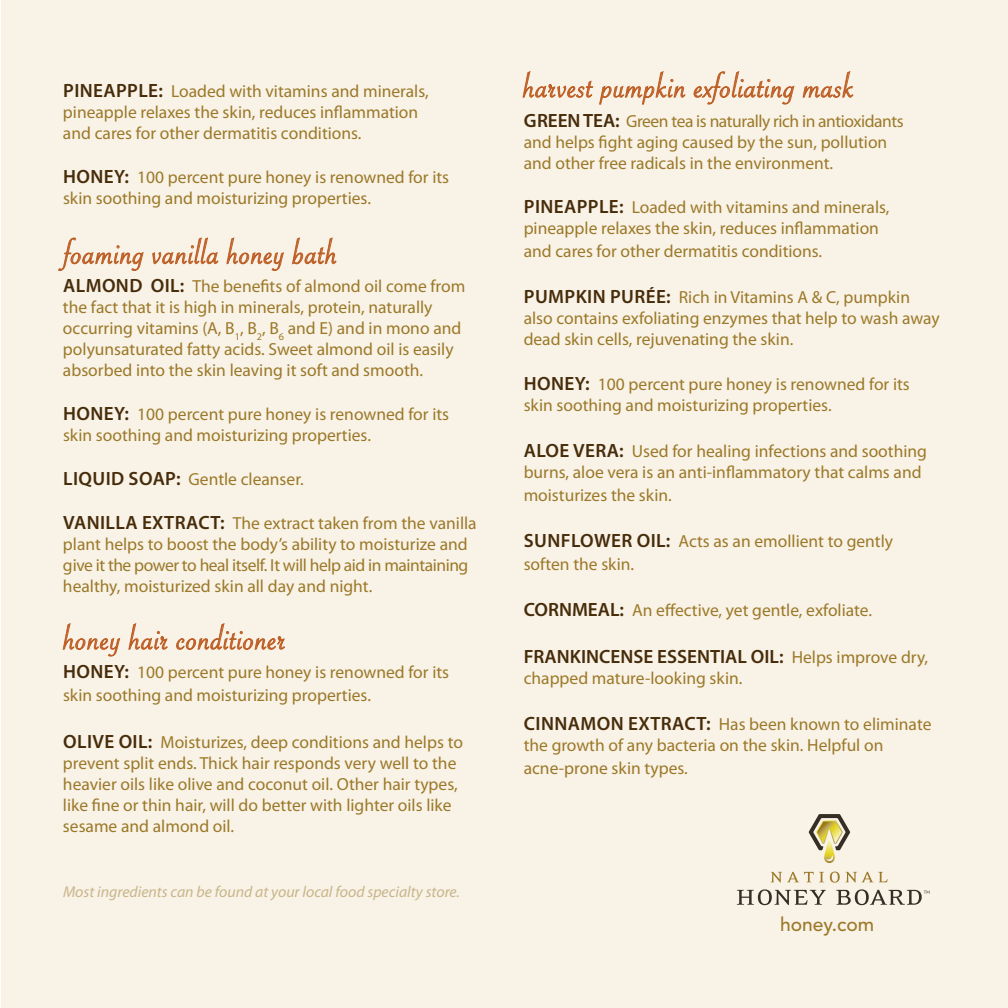
<style>
.page{position:relative;width:1008px;height:1008px;background:#fff}
.page>*{position:absolute;margin:0;border:0;box-sizing:border-box;transform-origin:0 0}
.t1{font:36.75px "Savoye Let Plain";letter-spacing:.025em;color:#be5f25}
.t2{font:600 19.25px "Myriad Pro";color:#472c0a}
.t3{font:500 19.25px "Avenir";color:#9c7928}
.t4{font:17.5px/21px "Myriad Pro";color:#9c7928}
.t5{font:italic 15.75px "Myriad Pro";color:#c9b589}
.s1{font-weight:600;font-size:19.25px;color:#472c0a}
.s2{font-weight:400;font-size:17.5px;color:#9c7928}
</style>
<div class="page">
<div style="left:1px;top:0;width:1007px;height:1008px;background:#f8f2e7"></div>
<svg style="left:809px;top:814px;width:41px;height:49px"></svg>
<svg style="left:770px;top:872px;width:54px;height:11px"></svg>
<svg style="left:830px;top:872px;width:58px;height:11px"></svg>
<svg style="left:737px;top:889px;width:89px;height:16px"></svg>
<svg style="left:836px;top:889px;width:94px;height:16px"></svg>
<svg style="left:58px;top:238px;width:86px;height:33px"></svg>
<svg style="left:152px;top:237px;width:67px;height:27px"></svg>
<svg style="left:226px;top:237px;width:58px;height:34px"></svg>
<svg style="left:292px;top:237px;width:45px;height:28px"></svg>
<svg style="left:63px;top:623px;width:57px;height:34px"></svg>
<svg style="left:128px;top:623px;width:40px;height:27px"></svg>
<svg style="left:176px;top:623px;width:109px;height:27px"></svg>
<svg style="left:522px;top:71px;width:71px;height:27px"></svg>
<svg style="left:599px;top:71px;width:87px;height:34px"></svg>
<svg style="left:694px;top:71px;width:101px;height:34px"></svg>
<svg style="left:803px;top:71px;width:51px;height:27px"></svg>
<p class="t4" style="left:63px;top:81px;width:367px"><span class="s1">PINEAPPLE:</span> Loaded with vitamins and minerals, pineapple relaxes the skin, reduces inflammation and cares for other dermatitis conditions.</p>
<p class="t4" style="left:63px;top:167px;width:388px"><span class="s1">HONEY:</span> 100 percent pure honey is renowned for its skin soothing and moisturizing properties.</p>
<h1 class="t1" style="left:65px;top:237px;width:274px">foaming vanilla honey bath</h1>
<p class="t4" style="left:63px;top:276px;width:404px"><span class="s1">ALMOND OIL:</span> The benefits of almond oil come from the fact that it is high in minerals, protein, naturally occurring vitamins (A, B<sub>1</sub>, B<sub>2</sub>, B<sub>6</sub> and E) and in mono and polyunsaturated fatty acids. Sweet almond oil is easily absorbed into the skin leaving it soft and smooth.</p>
<p class="t4" style="left:63px;top:404px;width:388px"><span class="s1">HONEY:</span> 100 percent pure honey is renowned for its skin soothing and moisturizing properties.</p>
<p class="t4" style="left:63px;top:469px;width:242px"><span class="s1">LIQUID SOAP:</span> Gentle cleanser.</p>
<p class="t4" style="left:63px;top:513px;width:415px"><span class="s1">VANILLA EXTRACT:</span> The extract taken from the vanilla plant helps to boost the body’s ability to moisturize and give it the power to heal itself. It will help aid in maintaining healthy, moisturized skin all day and night.</p>
<h1 class="t1" style="left:64px;top:623px;width:224px">honey hair conditioner</h1>
<p class="t4" style="left:63px;top:661px;width:388px;line-height:23.1px"><span class="s1">HONEY:</span> 100 percent pure honey is renowned for its skin soothing and moisturizing properties.</p>
<p class="t4" style="left:63px;top:732px;width:402px"><span class="s1">OLIVE OIL:</span> Moisturizes, deep conditions and helps to prevent split ends. Thick hair responds very well to the heavier oils like olive and coconut oil. Other hair types, like fine or thin hair, will do better with lighter oils like sesame and almond oil.</p>
<p class="t5" style="left:63px;top:883px;width:398px">Most ingredients can be found at your local food specialty store.</p>
<h1 class="t1" style="left:524px;top:71px;width:332px">harvest pumpkin exfoliating mask</h1>
<p class="t4" style="left:524px;top:111px;width:382px"><span class="s1">GREEN TEA:</span> Green tea is naturally rich in antioxidants and helps fight aging caused by the sun, pollution and other free radicals in the environment.</p>
<p class="t4" style="left:524px;top:197px;width:367px"><span class="s1">PINEAPPLE:</span> Loaded with vitamins and minerals, pineapple relaxes the skin, reduces inflammation</p>
<p class="t4" style="left:524px;top:241px;width:300px">and cares for other dermatitis conditions.</p>
<p class="t4" style="left:524px;top:287px;width:418px"><span class="s1">PUMPKIN PURÉE:</span> Rich in Vitamins A &amp; C, pumpkin also contains exfoliating enzymes that help to wash away dead skin cells, rejuvenating the skin.</p>
<p class="t4" style="left:524px;top:374px;width:388px"><span class="s1">HONEY:</span> 100 percent pure honey is renowned for its skin soothing and moisturizing properties.</p>
<p class="t4" style="left:524px;top:441px;width:405px"><span class="s1">ALOE VERA:</span> Used for healing infections and soothing burns, aloe vera is an anti-inflammatory that calms and</p>
<p class="t4" style="left:524px;top:485px;width:150px">moisturizes the skin.</p>
<p class="t4" style="left:524px;top:530px;width:371px;line-height:23.1px"><span class="s1">SUNFLOWER OIL:</span> Acts as an emollient to gently soften the skin.</p>
<p class="t4" style="left:524px;top:600px;width:350px"><span class="s1">CORNMEAL:</span> An effective, yet gentle, exfoliate.</p>
<p class="t2" style="left:524px;top:645px;width:406px">FRANKINCENSE ESSENTIAL OIL: <span class="s2">Helps improve dry,</span></p>
<p class="t4" style="left:524px;top:668px;width:220px">chapped mature-looking skin.</p>
<p class="t4" style="left:524px;top:714px;width:409px"><span class="s1">CINNAMON EXTRACT:</span> Has been known to eliminate the growth of any bacteria on the skin. Helpful on</p>
<p class="t4" style="left:524px;top:758px;width:166px">acne-prone skin types.</p>
<p class="t3" style="left:780px;top:913px;width:96px">honey.com</p>
</div>
